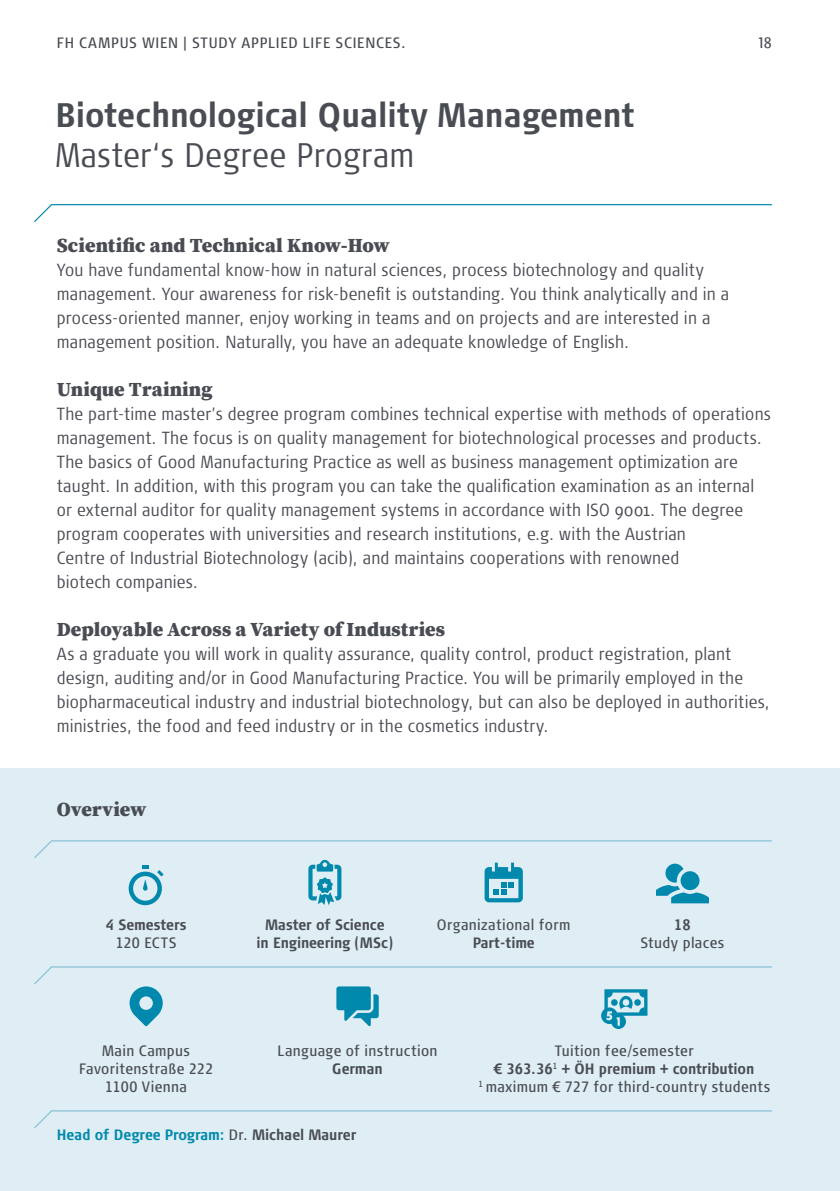
<style>
.page{position:relative;width:840px;height:1191px;background:#fff}
.page>*{position:absolute;margin:0;border:0;box-sizing:border-box;transform-origin:0 0}
.t1{font:700 condensed 34px "Signa OT";color:#494c53}
.t2{font:300 condensed 34px "Signa OT";letter-spacing:.01em;color:#494c53}
.t3{font:900 20px "Source Serif Pro";letter-spacing:.005em;color:#494c53}
.t4{font:300 condensed 17.6px/24px "Signa OT";letter-spacing:.01em;color:#494c53}
.t5{font:condensed 15px/18px "Signa OT";letter-spacing:.025em;color:#494c53;text-align:center}
.t6{font:700 condensed 15px/18px "Signa OT";letter-spacing:.005em;color:#494c53;text-align:center}
.t7{font:condensed 15px "Signa OT";letter-spacing:.055em;color:#494c53}
.t8{font:700 condensed 15px "Signa OT";color:#0089ac}
.s1{font-weight:700}
.s2{font-weight:400;color:#494c53}
.s3{color:#494c53}
</style>
<div class="page">
<div style="left:0;top:768px;width:839px;height:423px;background:#dfedf4"></div>
<svg style="left:34px;top:1110px;width:738px;height:18px"></svg>
<svg style="left:34px;top:840px;width:738px;height:65px"></svg>
<svg style="left:34px;top:204px;width:738px;height:18px"></svg>
<svg style="left:34px;top:966px;width:738px;height:63px"></svg>
<p class="t7" style="left:57px;top:34px;width:350px">FH CAMPUS WIEN | STUDY APPLIED LIFE SCIENCES.</p>
<p class="t5" style="left:757px;top:34px;width:16px">18</p>
<h1 class="t1" style="left:55px;top:95px;width:580px">Biotechnological Quality Management</h1>
<h1 class="t2" style="left:55px;top:137px;width:360px">Master‘s Degree Program</h1>
<p class="t3" style="left:57px;top:234px;width:334px">Scientific and Technical Know-How</p>
<p class="t4" style="left:57px;top:258px;width:673px">You have fundamental know-how in natural sciences, process biotechnology and quality management. Your awareness for risk-benefit is outstanding. You think analytically and in a process-oriented manner, enjoy working in teams and on projects and are interested in a management position. Naturally, you have an adequate knowledge of English.</p>
<p class="t3" style="left:57px;top:378px;width:157px">Unique Training</p>
<p class="t4" style="left:57px;top:402px;width:715px">The part-time master’s degree program combines technical expertise with methods of operations management. The focus is on quality management for biotechnological processes and products.<br>The basics of Good Manufacturing Practice as well as business management optimization are taught. In addition, with this program you can take the qualification examination as an internal or external auditor for quality management systems in accordance with ISO 9001. The degree program cooperates with universities and research institutions, e.g. with the Austrian<br>Centre of Industrial Biotechnology (acib), and maintains cooperations with renowned<br>biotech companies.</p>
<p class="t3" style="left:57px;top:618px;width:390px">Deployable Across a Variety of Industries</p>
<p class="t4" style="left:57px;top:642px;width:714px">As a graduate you will work in quality assurance, quality control, product registration, plant design, auditing and/or in Good Manufacturing Practice. You will be primarily employed in the biopharmaceutical industry and industrial biotechnology, but can also be deployed in authorities, ministries, the food and feed industry or in the cosmetics industry.</p>
<p class="t3" style="left:57px;top:798px;width:91px">Overview</p>
<p class="t6" style="left:106px;top:916px;width:82px">4 Semesters</p>
<p class="t5" style="left:116px;top:934px;width:62px">120 ECTS</p>
<p class="t5" style="left:79px;top:1041px;width:135px">Main Campus<br>Favoritenstraße 222<br>1100 Vienna</p>
<p class="t6" style="left:256px;top:916px;width:138px">Master of Science<br>in Engineering (MSc)</p>
<p class="t5" style="left:436px;top:916px;width:135px">Organizational form</p>
<p class="t6" style="left:472px;top:934px;width:64px">Part-time</p>
<p class="t6" style="left:673px;top:916px;width:18px">18</p>
<p class="t5" style="left:640px;top:934px;width:85px">Study places</p>
<p class="t5" style="left:277px;top:1041px;width:161px">Language of instruction</p>
<p class="t6" style="left:332px;top:1059px;width:52px">German</p>
<p class="t5" style="left:478px;top:1041px;width:293px">Tuition fee/semester<br><span class="s1">€ 363.36</span><sup>1</sup> <span class="s1">+ ÖH premium + contribution<br></span><sup>1</sup> maximum € 727 for third-country students</p>
<p class="t8" style="left:57px;top:1126px;width:301px">Head of Degree Program: <span class="s2">Dr.</span> <span class="s3">Michael Maurer</span></p>
</div>
